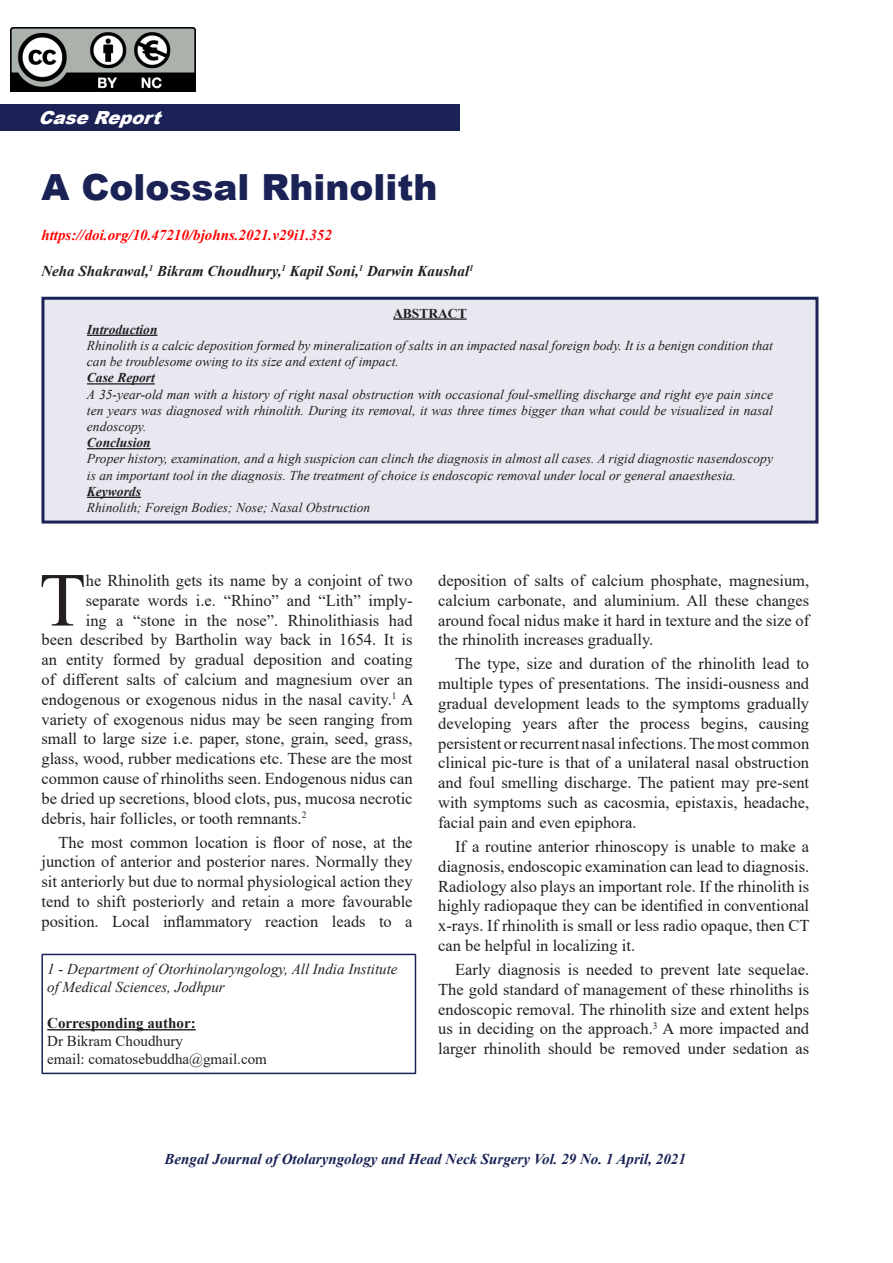
<style>
.page{position:relative;width:893px;height:1263px;background:#fff}
.page>*{position:absolute;margin:0;border:0;box-sizing:border-box;transform-origin:0 0}
.article_first_para{font:76.35px "Times New Roman";color:#231f20}
.t1{font:900 36px "Arial";color:#1a2256}
.t2{font:italic 900 18px "Arial";color:#fff}
.Article_para_2nd_onw{font:16.5px/19.8px "Times New Roman";color:#231f20;text-align:justify}
.article_first_para-2{font:16.5px "Times New Roman";color:#231f20}
.t3{font:italic 15px/18px "Times New Roman";color:#231f20}
.t4{font:italic 700 15px "Times New Roman";color:#1a2256}
.t5{font:italic 700 15px "Times New Roman";color:#231f20}
.t6{font:15px "Times New Roman";color:#231f20}
.t7{font:italic 700 15px "Times New Roman";color:#f00}
.t8{font:700 15px "Times New Roman";color:#231f20}
.t9{font:italic 13.5px/16.2px "Times New Roman";color:#231f20}
.t10{font:700 13.5px "Times New Roman";color:#231f20}
.s1{font-weight:700}
</style>
<div class="page">
<img style="left:10px;top:27px;width:185px;height:65px">
<hr style="left:47px;top:1029px;width:149px;height:1px;background:#231f20">
<div style="left:41px;top:954px;width:375px;height:120px;border:2px solid #1a2256"></div>
<div style="left:0;top:104px;width:459px;height:27px;background:#1a2256"></div>
<div style="left:43px;top:298px;width:774px;height:224px;background:#e7e8f0"></div>
<hr style="left:393px;top:318px;width:74px;height:2px;background:#231f20">
<hr style="left:87px;top:335px;width:71px;height:1px;background:#231f20">
<hr style="left:87px;top:383px;width:68px;height:1px;background:#231f20">
<hr style="left:87px;top:448px;width:64px;height:1px;background:#231f20">
<hr style="left:87px;top:497px;width:54px;height:1px;background:#231f20">
<div style="left:41px;top:297px;width:777px;height:226px;border:3px solid #1a2256"></div>
<p class="t2" style="left:38px;top:104px;width:132px">CaseReport</p>
<p class="t1" style="left:41px;top:161px;width:397px">A Colossal Rhinolith</p>
<p class="t7" style="left:41px;top:224px;width:292px">https://doi.org/10.47210/bjohns.2021.v29i1.352</p>
<p class="t5" style="left:41px;top:260px;width:434px">Neha Shakrawal,<sup>1</sup> Bikram Choudhury,<sup>1</sup> Kapil Soni,<sup>1</sup> Darwin Kaushal<sup>1</sup></p>
<p class="t10" style="left:393px;top:303px;width:75px">ABSTRACT</p>
<p class="t9" style="left:87px;top:321px;width:687px"><span class="s1">Introduction<br></span>Rhinolith is a calcic deposition formed by mineralization of salts in an impacted nasal foreign body. It is a benign condition that can be troublesome owing to its size and extent of impact.<br><span class="s1">Case Report<br></span>A 35-year-old man with a history of right nasal obstruction with occasional foul-smelling discharge and right eye pain since ten years was diagnosed with rhinolith. During its removal, it was three times bigger than what could be visualized in nasal endoscopy.<br><span class="s1">Conclusion<br></span>Proper history, examination, and a high suspicion can clinch the diagnosis in almost all cases. A rigid diagnostic nasendoscopy is an important tool in the diagnosis. The treatment of choice is endoscopic removal under local or general anaesthesia.<br><span class="s1">Keywords<br></span>Rhinolith; Foreign Bodies; Nose; Nasal Obstruction</p>
<p class="article_first_para" style="left:39px;top:546px;width:48px">T</p>
<p class="article_first_para-2" style="left:86px;top:569px;width:328px">he Rhinolith gets its name by a conjoint of two</p>
<p class="article_first_para-2" style="left:86px;top:589px;width:328px">separate words i.e. “Rhino” and “Lith” imply-</p>
<p class="article_first_para-2" style="left:86px;top:608px;width:328px">ing a “stone in the nose”. Rhinolithiasis had</p>
<p class="article_first_para-2" style="left:41px;top:628px;width:373px">been described by Bartholin way back in 1654. It is</p>
<p class="article_first_para-2" style="left:41px;top:648px;width:373px">an entity formed by gradual deposition and coating</p>
<p class="article_first_para-2" style="left:41px;top:668px;width:373px">of different salts of calcium and magnesium over an</p>
<p class="article_first_para-2" style="left:41px;top:688px;width:373px">endogenous or exogenous nidus in the nasal cavity.<sup>1</sup> A</p>
<p class="article_first_para-2" style="left:41px;top:707px;width:373px">variety of exogenous nidus may be seen ranging from</p>
<p class="article_first_para-2" style="left:41px;top:727px;width:373px">small to large size i.e. paper, stone, grain, seed, grass,</p>
<p class="article_first_para-2" style="left:41px;top:747px;width:373px">glass, wood, rubber medications etc. These are the most</p>
<p class="article_first_para-2" style="left:41px;top:767px;width:373px">common cause of rhinoliths seen. Endogenous nidus can</p>
<p class="article_first_para-2" style="left:41px;top:787px;width:373px">be dried up secretions, blood clots, pus, mucosa necrotic</p>
<p class="article_first_para-2" style="left:41px;top:806px;width:267px">debris, hair follicles, or tooth remnants.<sup>2</sup></p>
<p class="Article_para_2nd_onw" style="left:41px;top:832px;width:373px;text-indent:17px">The most common location is floor of nose, at the junction of anterior and posterior nares. Normally they sit anteriorly but due to normal physiological action they tend to shift posteriorly and retain a more favourable position. Local inflammatory reaction leads to a</p>
<p class="t3" style="left:47px;top:960px;width:352px">1 - Department of Otorhinolaryngology, All India Institute of Medical Sciences, Jodhpur</p>
<p class="t8" style="left:47px;top:1012px;width:150px">Corresponding author:</p>
<p class="t6" style="left:47px;top:1030px;width:137px">Dr Bikram Choudhury</p>
<p class="t6" style="left:47px;top:1048px;width:221px">email: comatosebuddha@gmail.com</p>
<p class="Article_para_2nd_onw" style="left:438px;top:570px;width:373px">deposition of salts of calcium phosphate, magnesium, calcium carbonate, and aluminium. All these changes around focal nidus make it hard in texture and the size of the rhinolith increases gradually.</p>
<p class="Article_para_2nd_onw" style="left:438px;top:653px;width:373px;text-indent:17px">The type, size and duration of the rhinolith lead to multiple types of presentations. The insidi-ousness and gradual development leads to the symptoms gradually developing years after the process begins, causing persistent or recurrent nasal infections. The most common clinical pic-ture is that of a unilateral nasal obstruction and foul smelling discharge. The patient may pre-sent with symptoms such as cacosmia, epistaxis, headache, facial pain and even epiphora.</p>
<p class="Article_para_2nd_onw" style="left:438px;top:836px;width:373px;text-indent:17px">If a routine anterior rhinoscopy is unable to make a diagnosis, endoscopic examination can lead to diagnosis.<br>Radiology also plays an important role. If the rhinolith is highly radiopaque they can be identified in conventional x-rays. If rhinolith is small or less radio opaque, then CT can be helpful in localizing it.</p>
<p class="Article_para_2nd_onw" style="left:438px;top:959px;width:373px;text-indent:17px">Early diagnosis is needed to prevent late sequelae.<br>The gold standard of management of these rhinoliths is endoscopic removal. The rhinolith size and extent helps us in deciding on the approach.<sup>3</sup> A more impacted and larger rhinolith should be removed under sedation as</p>
<p class="t4" style="left:165px;top:1148px;width:523px">Bengal Journal of Otolaryngology and Head Neck Surgery Vol. 29 No. 1 April, 2021</p>
</div>
